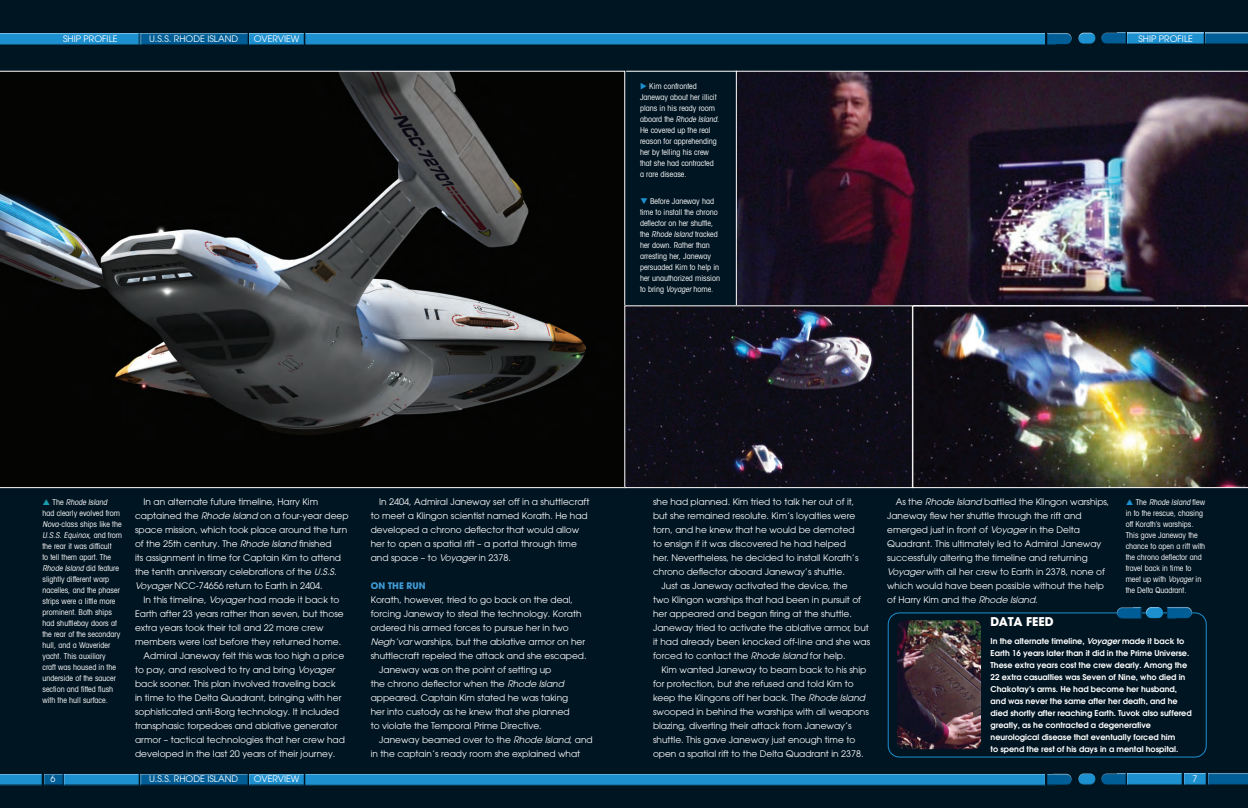
<style>
.page{position:relative;width:1248px;height:808px;background:#fff}
.page>*{position:absolute;margin:0;border:0;box-sizing:border-box;transform-origin:0 0}
.t1{font:700 12px "Avant Garde";letter-spacing:-.01em;color:#fff}
.t2{font:9px/14px "Avant Garde";color:#fff}
.t3{font:700 9px "Avant Garde";color:#419cd6}
.t4{font:condensed 8px/11px "Avant Garde LT";color:#fff}
.t5{font:600 8px/12px "Avant Garde";color:#fff}
.s1{color:#1d90d0}
.s2{font-style:italic}
.s3{font-family:"Avant Garde LT";font-style:italic}
</style>
<div class="page">
<div style="left:0;top:0;width:1247px;height:808px;background:#001522"></div>
<div style="left:1099px;top:32px;width:27px;height:12px;background:#231f20;opacity:.75"></div>
<div style="left:1099px;top:773px;width:27px;height:12px;background:#231f20;opacity:.75"></div>
<div style="left:1046px;top:32px;width:26px;height:13px;background:#231f20;opacity:.75"></div>
<div style="left:1046px;top:773px;width:26px;height:12px;background:#231f20;opacity:.75"></div>
<div style="left:1126px;top:32px;width:78px;height:12px;background:#231f20;opacity:.75"></div>
<div style="left:1126px;top:773px;width:56px;height:12px;background:#1d90d0"></div>
<div style="left:1183px;top:773px;width:23px;height:12px;background:#1d90d0"></div>
<div style="left:305px;top:32px;width:740px;height:13px;background:#231f20;opacity:.75"></div>
<div style="left:305px;top:773px;width:741px;height:14px;background:#231f20;opacity:.75"></div>
<div style="left:248px;top:32px;width:56px;height:13px;background:#231f20;opacity:.75"></div>
<div style="left:248px;top:773px;width:56px;height:12px;background:#231f20;opacity:.75"></div>
<div style="left:139px;top:32px;width:109px;height:13px;background:#231f20;opacity:.75"></div>
<div style="left:139px;top:773px;width:109px;height:12px;background:#231f20;opacity:.75"></div>
<div style="left:43px;top:773px;width:21px;height:12px;background:#231f20;opacity:.75"></div>
<div style="left:0;top:32px;width:140px;height:13px;background:#231f20;opacity:.75"></div>
<div style="left:63px;top:773px;width:77px;height:12px;background:#231f20;opacity:.75"></div>
<div style="left:0;top:773px;width:43px;height:12px;background:#231f20;opacity:.75"></div>
<div style="left:1204px;top:32px;width:43px;height:12px;background:#231f20;opacity:.75"></div>
<div style="left:1207px;top:773px;width:40px;height:12px;background:#005d95"></div>
<div style="left:1077px;top:31px;width:19px;height:10px;background:#fff;opacity:.75"></div>
<div style="left:1077px;top:34px;width:20px;height:10px;background:#231f20;opacity:.75"></div>
<div style="left:1077px;top:772px;width:19px;height:10px;background:#fff;opacity:.75"></div>
<div style="left:1077px;top:775px;width:20px;height:10px;background:#231f20;opacity:.75"></div>
<svg style="left:0;top:71px;width:625px;height:417px;background:#202121"></svg>
<img style="left:626px;top:307px;width:284px;height:179px">
<img style="left:912px;top:306px;width:335px;height:182px">
<img style="left:735px;top:71px;width:512px;height:235px">
<div style="left:887px;top:612px;width:319px;height:145px;border:1px solid #1d90d0;border-radius:11px"></div>
<img style="left:897px;top:620px;width:83px;height:129px">
<div style="left:624px;top:305px;width:288px;height:183px;border:1px solid #fff"></div>
<hr style="left:626px;top:71px;width:110px;height:1px;background:#fff">
<div style="left:1166px;top:606px;width:27px;height:13px;background:#231f20;opacity:.75"></div>
<div style="left:1115px;top:607px;width:27px;height:12px;background:#231f20;opacity:.75"></div>
<div style="left:1145px;top:606px;width:18px;height:10px;background:#fff;opacity:.75"></div>
<div style="left:1145px;top:609px;width:19px;height:10px;background:#231f20;opacity:.75"></div>
<p class="t2" style="left:63px;top:31px;width:56px">SHIP PROFILE</p>
<p class="t2" style="left:149px;top:32px;width:90px">U.S.S. RHODE ISLAND</p>
<p class="t2" style="left:254px;top:32px;width:47px">OVERVIEW</p>
<p class="t4" style="left:640px;top:81px;width:81px"><span class="s1">◆</span> Kim confronted<br>Janeway about her illicit plans in his ready room a b o a rd th e <span class="s2">Rhode Island</span>.<br>He covered up the real reason for apprehending her by telling his crew that she had contracted a rare disease.</p>
<p class="t4" style="left:640px;top:196px;width:81px"><span class="s1">❑</span> Before Janeway had time to install the chrono deflector on her shuttle, th e <span class="s2">Rhode Island</span> tra c ke d her down. Rather than arresting her, Janeway persuaded Kim to help in her unauthorized mission to bring <span class="s2">Voyager</span> home.</p>
<p class="t2" style="left:1138px;top:31px;width:56px">SHIP PROFILE</p>
<p class="t4" style="left:43px;top:496px;width:81px;text-indent:10px">T h e <span class="s2">Rhode Island </span>had clearly evolved from<br><span class="s2">Nova</span>-class ships like the<br><span class="s2">U.S.S. Equinox</span>, a n d fro m the rear it was difficult<br>to tell them apart. The<br><span class="s2">Rhode Island</span> d i d fe a t u re slightly different warp nacelles, and the phaser strips were a little more prominent. Both ships had shuttlebay doors at the rear of the secondary hull, and a Waverider yacht. This auxiliary<br>craft was housed in the underside of the saucer section and fitted flush with the hull surface.</p>
<p class="t2" style="left:135px;top:495px;width:215px;text-indent:9px">In an alternate future timeline, Harry Kim captained the <span class="s3">Rhode Island</span> on a four-year deep space mission, which took place around the turn of the 25th century. The <span class="s3">Rhode Island</span> finished<br>its assignment in time for Captain Kim to attend the tenth anniversary celebrations of the <span class="s3">U.S.S.<br>Voyager</span> NCC-74656 return to Earth in 2404.</p>
<p class="t2" style="left:144px;top:593px;width:197px">In this timeline, <span class="s3">Voyager</span> had made it back to</p>
<p class="t2" style="left:135px;top:607px;width:210px">Earth after 23 years rather than seven, but those</p>
<p class="t2" style="left:135px;top:621px;width:190px">extra years took their toll and 22 more crew</p>
<p class="t2" style="left:135px;top:635px;width:208px">members were lost before they returned home.</p>
<p class="t2" style="left:144px;top:649px;width:202px">Admiral Janeway felt this was too high a price</p>
<p class="t2" style="left:135px;top:663px;width:201px">to pay, and resolved to try and bring <span class="s3">Voyager</span></p>
<p class="t2" style="left:135px;top:677px;width:202px">back sooner. This plan involved traveling back</p>
<p class="t2" style="left:135px;top:691px;width:208px">in time to the Delta Quadrant, bringing with her</p>
<p class="t2" style="left:135px;top:705px;width:205px">sophisticated anti-Borg technology. It included</p>
<p class="t2" style="left:135px;top:719px;width:204px">transphasic torpedoes and ablative generator</p>
<p class="t2" style="left:135px;top:733px;width:211px">armor – tactical technologies that her crew had</p>
<p class="t2" style="left:135px;top:747px;width:202px">developed in the last 20 years of their journey.</p>
<p class="t2" style="left:51px;top:772px;width:6px">6</p>
<p class="t2" style="left:254px;top:772px;width:47px">OVERVIEW</p>
<p class="t2" style="left:149px;top:772px;width:90px">U.S.S. RHODE ISLAND</p>
<p class="t2" style="left:371px;top:495px;width:220px;text-indent:9px">In 2404, Admiral Janeway set off in a shuttlecraft to meet a Klingon scientist named Korath. He had developed a chrono deflector that would allow her to open a spatial rift – a portal through time and space – to <span class="s3">Voyager</span> in 2378.</p>
<p class="t3" style="left:371px;top:580px;width:56px">ON THE RUN</p>
<p class="t2" style="left:371px;top:593px;width:204px">Korath, however, tried to go back on the deal,</p>
<p class="t2" style="left:371px;top:607px;width:212px">forcing Janeway to steal the technology. Korath</p>
<p class="t2" style="left:371px;top:621px;width:199px">ordered his armed forces to pursue her in two</p>
<p class="t2" style="left:371px;top:635px;width:216px"><span class="s3">Negh’var</span> warships, but the ablative armor on her</p>
<p class="t2" style="left:371px;top:649px;width:217px">shuttlecraft repeled the attack and she escaped.</p>
<p class="t2" style="left:379px;top:663px;width:174px">Janeway was on the point of setting up</p>
<p class="t2" style="left:371px;top:677px;width:195px">the chrono deflector when the <span class="s3">Rhode Island</span></p>
<p class="t2" style="left:371px;top:691px;width:199px">appeared. Captain Kim stated he was taking</p>
<p class="t2" style="left:371px;top:705px;width:200px">her into custody as he knew that she planned</p>
<p class="t2" style="left:371px;top:719px;width:172px">to violate the Temporal Prime Directive.</p>
<p class="t2" style="left:379px;top:733px;width:215px">Janeway beamed over to the <span class="s3">Rhode Island</span>, and</p>
<p class="t2" style="left:371px;top:747px;width:211px">in the captain’s ready room she explained what</p>
<p class="t2" style="left:653px;top:495px;width:207px">she had planned. Kim tried to talk her out of it, but she remained resolute. Kim’s loyalties were torn, and he knew that he would be demoted to ensign if it was discovered he had helped her. Nevertheless, he decided to install Korath’s chrono deflector aboard Janeway’s shuttle.</p>
<p class="t2" style="left:653px;top:579px;width:219px;text-indent:9px">Just as Janeway activated the device, the<br>two Klingon warships that had been in pursuit of her appeared and began firing at the shuttle.<br>Janeway tried to activate the ablative armor, but it had already been knocked off-line and she was forced to contact the <span class="s3">Rhode Island</span> for help.</p>
<p class="t2" style="left:653px;top:663px;width:217px;text-indent:9px">Kim wanted Janeway to beam back to his ship for protection, but she refused and told Kim to keep the Klingons off her back. The <span class="s3">Rhode Island </span>swooped in behind the warships with all weapons blazing, diverting their attack from Janeway’s shuttle. This gave Janeway just enough time to open a spatial rift to the Delta Quadrant in 2378.</p>
<p class="t2" style="left:887px;top:495px;width:224px;text-indent:9px">As the <span class="s3">Rhode Island</span> battled the Klingon warships, Janeway flew her shuttle through the rift and emerged just in front of <span class="s3">Voyager</span> in the Delta Quadrant. This ultimately led to Admiral Janeway successfully altering the timeline and returning <span class="s3">Voyager</span> with all her crew to Earth in 2378, none of which would have been possible without the help of Harry Kim and the <span class="s3">Rhode Island</span>.</p>
<p class="t4" style="left:1125px;top:496px;width:81px;text-indent:10px">T h e <span class="s2">Rhode Island</span> fl e w in to the rescue, chasing off Korath’s warships.<br>This gave Janeway the chance to open a rift with the chrono deflector and travel back in time to meet up with <span class="s2">Voyager</span> in the Delta Quadrant.</p>
<h1 class="t1" style="left:990px;top:614px;width:65px">DATA FEED</h1>
<p class="t5" style="left:990px;top:635px;width:203px">In the alternate timeline, <span class="s3">Voyager</span> made it back to Earth 16 years later than it did in the Prime Universe.<br>These extra years cost the crew dearly. Among the 22 extra casualties was Seven of Nine, who died in Chakotay’s arms. He had become her husband, and was never the same after her death, and he died shortly after reaching Earth. Tuvok also suffered greatly, as he contracted a degenerative neurological disease that eventually forced him<br>to spend the rest of his days in a mental hospital.</p>
<p class="t2" style="left:1192px;top:772px;width:6px">7</p>
</div>
